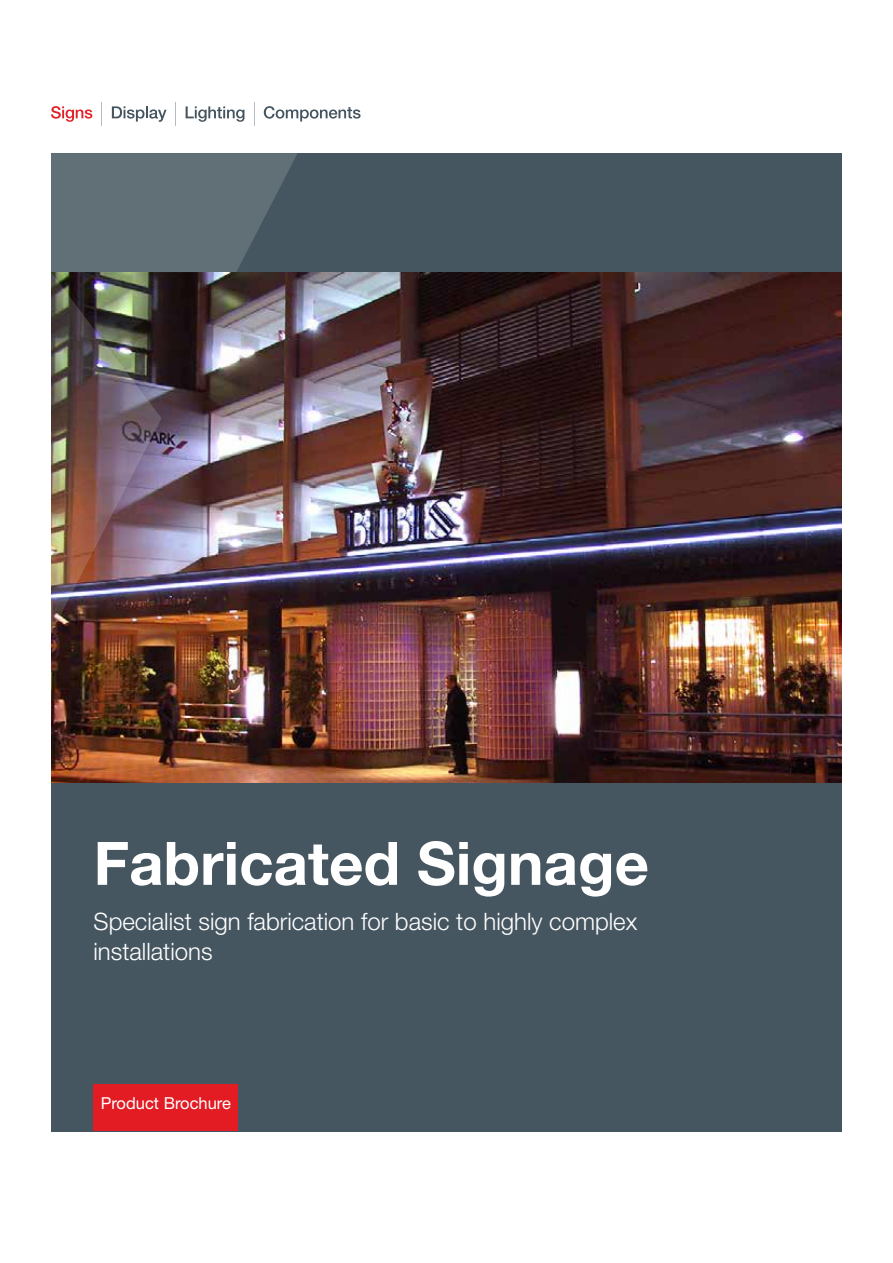
<style>
.page{position:relative;width:893px;height:1263px;background:#fff}
.page>*{position:absolute;margin:0;border:0;box-sizing:border-box;transform-origin:0 0}
.t1{font:700 60px "Helvetica Neue LT Std";color:#fff}
.t2{font:300 24px/30px "Helvetica Neue LT Std";color:#fff}
.t3{font:16.5px "Helvetica Neue LT Std";color:#fff}
</style>
<div class="page">
<div style="left:51px;top:153px;width:791px;height:978px;background:#465660"></div>
<img style="left:51px;top:272px;width:791px;height:510px">
<img style="left:51px;top:153px;width:247px;height:481px">
<svg style="left:175px;top:102px;width:1px;height:24px"></svg>
<svg style="left:254px;top:102px;width:1px;height:24px"></svg>
<svg style="left:51px;top:106px;width:41px;height:16px"></svg>
<svg style="left:112px;top:106px;width:55px;height:16px"></svg>
<svg style="left:186px;top:106px;width:58px;height:16px"></svg>
<svg style="left:264px;top:106px;width:97px;height:16px"></svg>
<div style="left:94px;top:1084px;width:144px;height:47px;background:#e31b23"></div>
<h1 class="t1" style="left:94px;top:826px;width:557px">Fabricated Signage</h1>
<p class="t2" style="left:94px;top:906px;width:545px">Specialist sign fabrication for basic to highly complex installations</p>
<p class="t3" style="left:101px;top:1093px;width:132px">Product Brochure</p>
</div>
